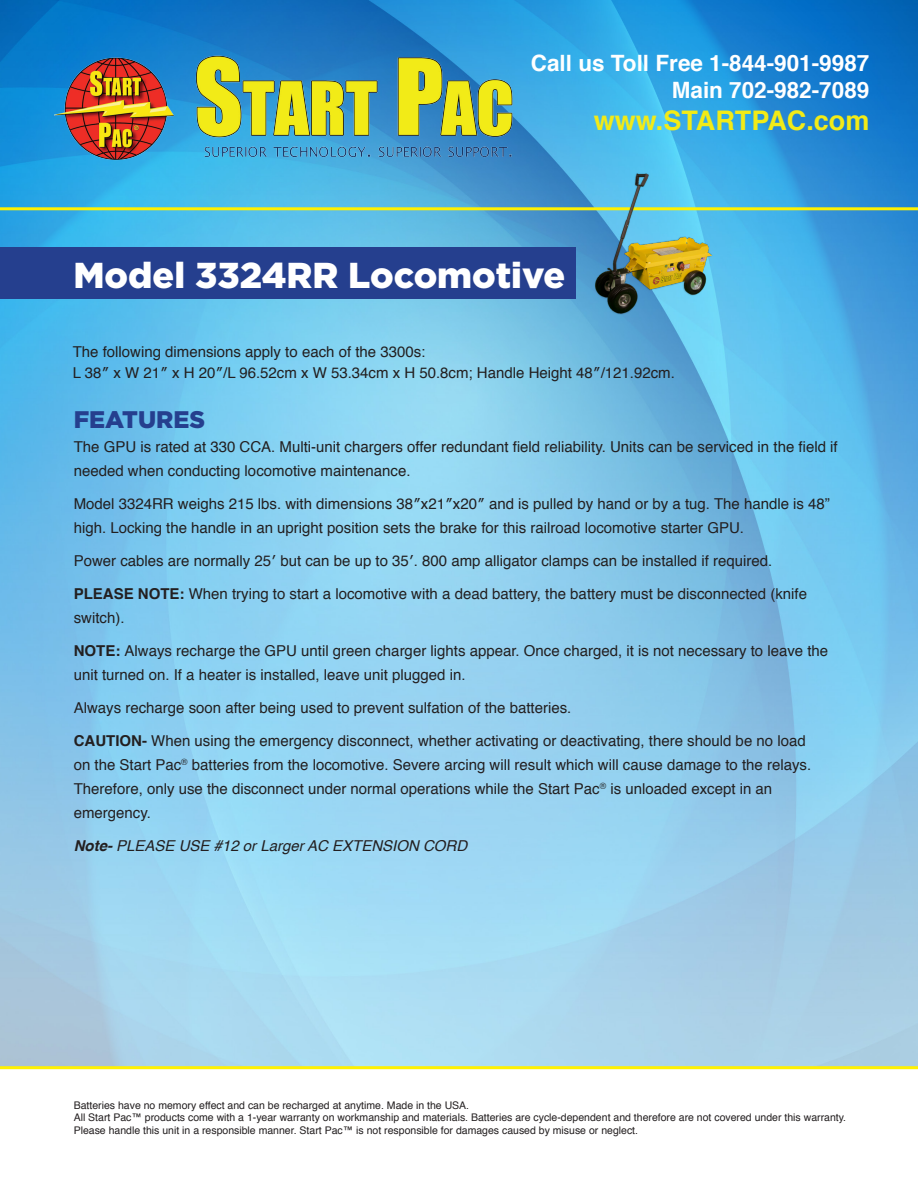
<style>
.page{position:relative;width:918px;height:1188px;background:#fff}
.page>*{position:absolute;margin:0;border:0;box-sizing:border-box;transform-origin:0 0}
.t1{font:900 36px "Gotham";color:#fff}
.t2{font:700 27px "Helvetica";color:#f2eb17}
.t3{font:900 24px "Gotham";color:#253f8e}
.t4{font:700 22.5px/27px "Helvetica";color:#fff;text-align:right}
.t5{font:15px/24px "Helvetica";color:#231f20}
.t6{font:italic 15px "Helvetica";color:#231f20}
.t7{font:10.5px/12.6px "Helvetica";color:#231f20}
.s1{font-weight:700}
</style>
<div class="page">
<img style="left:0;top:0;width:918px;height:1066px">
<hr style="left:0;top:207px;width:918px;height:3px;background:#fff101">
<hr style="left:0;top:1066px;width:918px;height:3px;background:#fff101">
<img style="left:54px;top:54px;width:468px;height:114px">
<img style="left:591px;top:169px;width:124px;height:147px">
<div style="left:0;top:247px;width:576px;height:52px;background:#253f8e"></div>
<h3 class="t4" style="left:531px;top:50px;width:340px">Call us Toll Free 1-844-901-9987<br>Main 702-982-7089</h3>
<h2 class="t2" style="left:594px;top:99px;width:277px">www.STARTPAC.com</h2>
<p class="t1" style="left:73px;top:254px;width:493px">Model 3324RR Locomotive</p>
<p class="t5" style="left:73px;top:342px;width:604px;line-height:21px">The following dimensions apply to each of the 3300s:<br>L 38″ x W 21″ x H 20″/L 96.52cm x W 53.34cm x H 50.8cm; Handle Height 48″/121.92cm.</p>
<p class="t3" style="left:74px;top:405px;width:133px">FEATURES</p>
<p class="t5" style="left:74px;top:435px;width:765px">The GPU is rated at 330 CCA. Multi-unit chargers offer redundant field reliability. Units can be serviced in the field if needed when conducting locomotive maintenance.</p>
<p class="t5" style="left:74px;top:492px;width:758px">Model 3324RR weighs 215 lbs. with dimensions 38″x21″x20″ and is pulled by hand or by a tug. The handle is 48” high. Locking the handle in an upright position sets the brake for this railroad locomotive starter GPU.</p>
<p class="t5" style="left:74px;top:549px;width:700px">Power cables are normally 25′ but can be up to 35′. 800 amp alligator clamps can be installed if required.</p>
<p class="t5" style="left:74px;top:582px;width:735px"><span class="s1">PLEASE NOTE:</span> When trying to start a locomotive with a dead battery, the battery must be disconnected (knife switch).</p>
<p class="t5" style="left:74px;top:639px;width:756px"><span class="s1">NOTE:</span> Always recharge the GPU until green charger lights appear. Once charged, it is not necessary to leave the unit turned on. If a heater is installed, leave unit plugged in.</p>
<p class="t5" style="left:74px;top:696px;width:499px">Always recharge soon after being used to prevent sulfation of the batteries.</p>
<p class="t5" style="left:74px;top:729px;width:739px"><span class="s1">CAUTION-</span> When using the emergency disconnect, whether activating or deactivating, there should be no load on the Start Pac<sup>®</sup> batteries from the locomotive. Severe arcing will result which will cause damage to the relays.<br>Therefore, only use the disconnect under normal operations while the Start Pac<sup>®</sup> is unloaded except in an emergency.</p>
<p class="t6" style="left:74px;top:834px;width:395px"><span class="s1">Note-</span> PLEASE USE #12 or Larger AC EXTENSION CORD</p>
<p class="t7" style="left:74px;top:1099px;width:774px">Batteries have no memory effect and can be recharged at anytime. Made in the USA.<br>All Start Pac™ products come with a 1-year warranty on workmanship and materials. Batteries are cycle-dependent and therefore are not covered under this warranty.<br>Please handle this unit in a responsible manner. Start Pac™ is not responsible for damages caused by misuse or neglect.</p>
</div>
